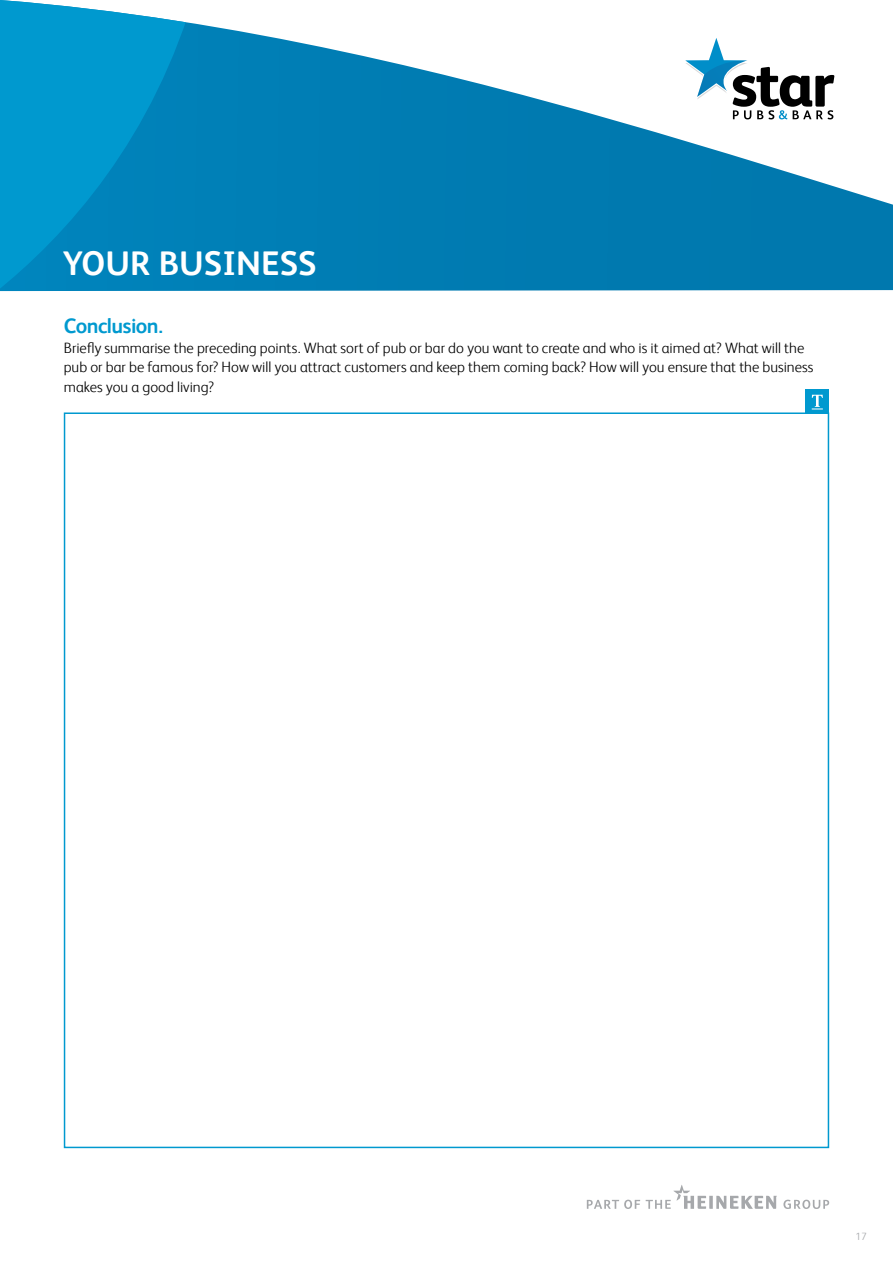
<style>
.page{position:relative;width:893px;height:1263px;background:#fff}
.page>*{position:absolute;margin:0;border:0;box-sizing:border-box;transform-origin:0 0}
.t1{font:700 34.35px "HEINEKEN Core";color:#fff}
.t2{font:700 21px "HEINEKEN Core";letter-spacing:-.025em;color:#0099cf}
.t3{font:300 15px/19.5px "HEINEKEN Core";color:#000}
.t4{font:300 10.5px "HEINEKEN Core";color:#a6a8ab}
</style>
<div class="page">
<svg style="left:257px;top:34px;width:636px;height:257px"></svg>
<svg style="left:0;top:0;width:257px;height:291px;background:#0d91c5"></svg>
<svg style="left:682px;top:35px;width:152px;height:84px"></svg>
<svg style="left:587px;top:1185px;width:242px;height:24px"></svg>
<div style="left:805px;top:389px;width:24px;height:24px;background:#0099cf"></div>
<svg style="left:812px;top:395px;width:11px;height:15px"></svg>
<p class="t1" style="left:63px;top:239px;width:255px">YOUR BUSINESS</p>
<p class="t2" style="left:64px;top:311px;width:101px">Conclusion.</p>
<p class="t3" style="left:64px;top:337px;width:751px">Briefly summarise the preceding points. What sort of pub or bar do you want to create and who is it aimed at? What will the pub or bar be famous for? How will you attract customers and keep them coming back? How will you ensure that the business makes you a good living?</p>
<p class="t4" style="left:855px;top:1229px;width:13px">17</p>
</div>
